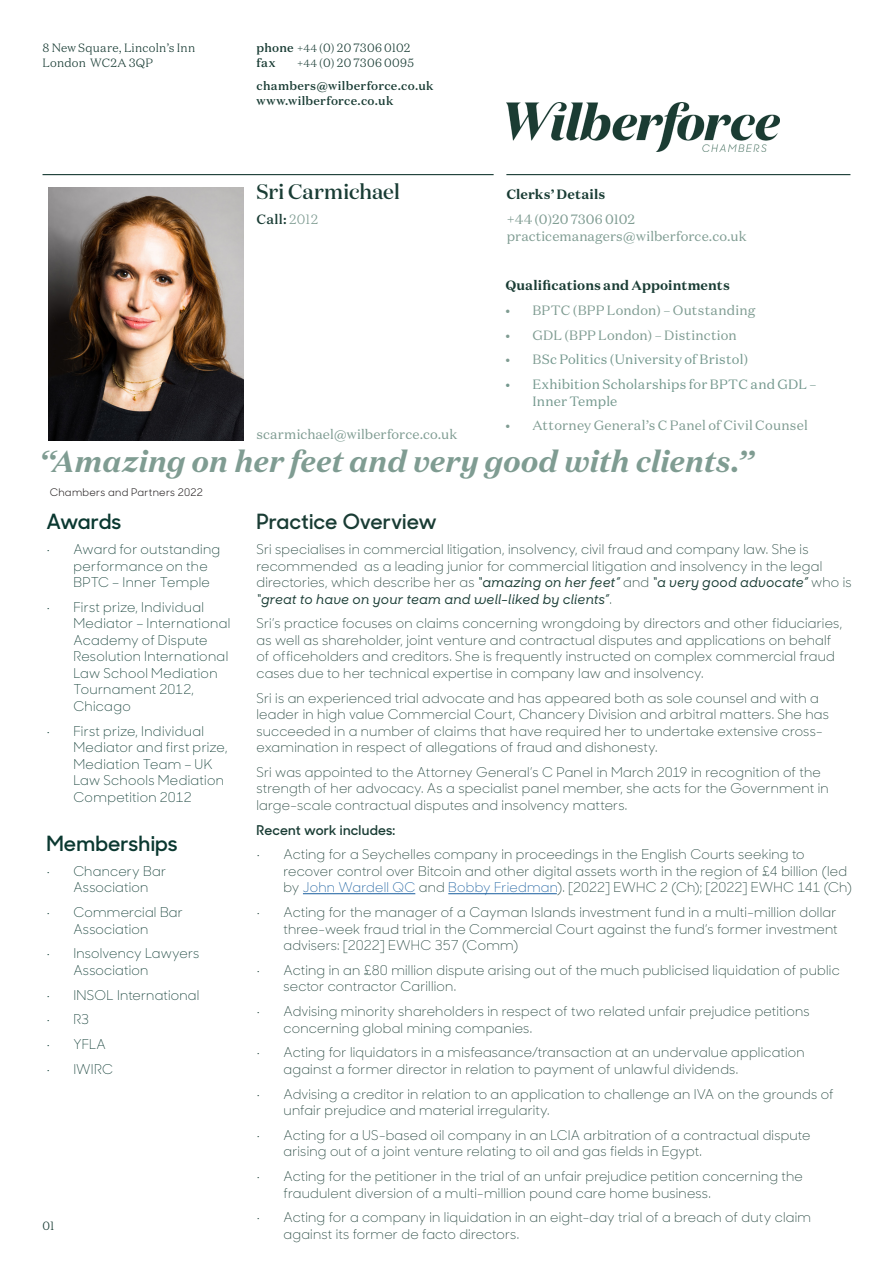
<style>
.page{position:relative;width:893px;height:1263px;background:#fff}
.page>*{position:absolute;margin:0;border:0;box-sizing:border-box;transform-origin:0 0}
.QUOTE{font:italic 700 30px "Domaine Text";letter-spacing:-.01em;color:#7f9c92}
.t1{font:600 21px "Sharp Sans No 1";letter-spacing:.005em;color:#0a3830}
.HEADER_RULE_ABOVE{font:600 21px "Sharp Sans No 1";letter-spacing:-.005em;color:#193c34}
.NAME{font:500 21px "Domaine Display";letter-spacing:.005em;color:#193c34}
.BODY{font:300 13.5px/16.5px "Sharp Sans No 1";letter-spacing:.015em;color:#193c34}
.t2{font:300 13.5px/16.5px "Sharp Sans No 1";letter-spacing:.02em;color:#0a3830}
.t3{font:13.5px/16.5px "Domaine Text";letter-spacing:.01em;color:#7f9c92}
.t4{font:13.5px/16.5px "Domaine Text";letter-spacing:.01em;color:#75998f}
.QUALS{font:700 13.5px "Domaine Text";letter-spacing:.005em;color:#193c34}
.BODY-2{font:600 13.5px "Sharp Sans No 1";letter-spacing:.015em;color:#193c34}
.CLERKS{font:700 13.5px "Domaine Text";letter-spacing:.005em;color:#193c34}
.t5{font:500 13.5px "Domaine Text";color:#193c34}
.t6{font:500 12px/23.5px "Domaine Text";letter-spacing:.025em;color:#193c34}
.t7{font:300 12px/15px "Domaine Text";letter-spacing:.015em;color:#193c34}
.QUOTE-2{font:10.5px "Sharp Sans No 1";letter-spacing:.025em;color:#231f20}
.s1{font-weight:500}
.s2{font-size:10.5px}
.s3{font-weight:300;font-size:10.5px}
.s4{font-weight:300}
.s5{font-weight:300;color:#7f9c92}
.s6{color:#7f9c92}
.s7{font-weight:500;font-style:italic}
.s8{color:#175d9e}
</style>
<div class="page">
<img style="left:506px;top:103px;width:273px;height:49px">
<hr style="left:506px;top:174px;width:344px;height:1px;background:#193c34">
<hr style="left:43px;top:174px;width:451px;height:1px;background:#193c34">
<hr style="left:303px;top:893px;width:112px;height:1px;background:#175d9e">
<hr style="left:448px;top:893px;width:109px;height:1px;background:#175d9e">
<img style="left:48px;top:187px;width:196px;height:254px">
<p class="t7" style="left:43px;top:40px;width:154px">8 New Square, Lincoln’s Inn<br>London WC2A 3QP</p>
<p class="t7" style="left:257px;top:40px;width:155px"><span class="s1">phone</span> <span class="s2">+44</span> (0) 20 7306 0102 <span class="s1">fax</span></p>
<p class="t6" style="left:257px;top:51px;width:178px;text-indent:40px"><span class="s3">+44</span> <span class="s4">(0) 20 7306 0095 </span>chambers@wilberforce.co.uk</p>
<p class="t6" style="left:257px;top:89px;width:138px">www.wilberforce.co.uk</p>
<p class="NAME" style="left:256px;top:179px;width:145px">Sri Carmichael</p>
<p class="t5" style="left:256px;top:211px;width:63px">Call: <span class="s5">2012</span></p>
<p class="t3" style="left:256px;top:425px;width:202px">scarmichael@wilberforce.co.uk</p>
<p class="CLERKS" style="left:506px;top:186px;width:101px">Clerks’ Details</p>
<p class="t3" style="left:507px;top:211px;width:241px">+44 (0)20 7306 0102 practicemanagers@wilberforce.co.uk</p>
<p class="QUALS" style="left:505px;top:276px;width:226px">Qualifications and Appointments</p>
<p class="t3" style="left:505px;top:302px;width:252px">• BPTC (BPP London) – Outstanding</p>
<p class="t3" style="left:505px;top:326px;width:233px">• GDL (BPP London) – Distinction</p>
<p class="t4" style="left:505px;top:351px;width:244px"><span class="s6">• B</span>Sc Politics (University of Bristol)</p>
<p class="t4" style="left:532px;top:376px;width:286px;text-indent:-27px">• Exhibition Scholarships for BPTC and GDL –<br>Inner Temple</p>
<p class="t3" style="left:505px;top:417px;width:304px">• Attorney General’s C Panel of Civil Counsel</p>
<p class="QUOTE" style="left:39px;top:442px;width:716px">“Amazing on her feet and very good with clients.”</p>
<p class="QUOTE-2" style="left:50px;top:485px;width:155px">Chambers and Partners 2022</p>
<p class="t1" style="left:46px;top:506px;width:77px">Awards</p>
<p class="t2" style="left:73px;top:540px;width:148px;text-indent:-27px">• Award for outstanding performance on the<br>BPTC – Inner Temple</p>
<p class="t2" style="left:73px;top:598px;width:159px;text-indent:-27px">• First prize, Individual<br>Mediator – International<br>Academy of Dispute<br>Resolution International<br>Law School Mediation<br>Tournament 2012,<br>Chicago</p>
<p class="t2" style="left:73px;top:722px;width:156px;text-indent:-27px">• First prize, Individual<br>Mediator and first prize,<br>Mediation Team – UK<br>Law Schools Mediation<br>Competition 2012</p>
<p class="t1" style="left:46px;top:828px;width:133px">Memberships</p>
<p class="t2" style="left:73px;top:862px;width:94px;text-indent:-27px">• Chancery Bar<br>Association</p>
<p class="t2" style="left:46px;top:903px;width:138px;text-align:center">• Commercial Bar<br>Association</p>
<p class="t2" style="left:73px;top:945px;width:127px;text-indent:-27px">• Insolvency Lawyers<br>Association</p>
<p class="t2" style="left:46px;top:986px;width:155px">• INSOL International</p>
<p class="t2" style="left:46px;top:1011px;width:44px">• R3</p>
<p class="t2" style="left:46px;top:1035px;width:61px">• YFLA</p>
<p class="t2" style="left:46px;top:1060px;width:68px">• IWIRC</p>
<p class="t7" style="left:43px;top:1218px;width:13px">01</p>
<p class="HEADER_RULE_ABOVE" style="left:256px;top:506px;width:182px">Practice Overview</p>
<p class="BODY" style="left:256px;top:540px;width:597px">Sri specialises in commercial litigation, insolvency, civil fraud and company law. She is recommended as a leading junior for commercial litigation and insolvency in the legal directories, which describe her as <span class="s7">“amazing on her feet”</span> and <span class="s7">“a very good advocate”</span> who is <span class="s7">“great to have on your team and well-liked by clients”</span>.</p>
<p class="BODY" style="left:256px;top:615px;width:587px">Sri’s practice focuses on claims concerning wrongdoing by directors and other fiduciaries, as well as shareholder, joint venture and contractual disputes and applications on behalf of officeholders and creditors. She is frequently instructed on complex commercial fraud cases due to her technical expertise in company law and insolvency.</p>
<p class="BODY" style="left:256px;top:689px;width:574px">Sri is an experienced trial advocate and has appeared both as sole counsel and with a leader in high value Commercial Court, Chancery Division and arbitral matters. She has succeeded in a number of claims that have required her to undertake extensive cross&shy;examination in respect of allegations of fraud and dishonesty.</p>
<p class="BODY" style="left:256px;top:763px;width:574px">Sri was appointed to the Attorney General’s C Panel in March 2019 in recognition of the strength of her advocacy. As a specialist panel member, she acts for the Government in large-scale contractual disputes and insolvency matters.</p>
<p class="BODY-2" style="left:256px;top:820px;width:140px">Recent work includes:</p>
<p class="BODY" style="left:284px;top:846px;width:570px;text-indent:-27px">• Acting for a Seychelles company in proceedings in the English Courts seeking to recover control over Bitcoin and other digital assets worth in the region of £4 billion (led by <span class="s8">John Wardell QC</span> and <span class="s8">Bobby Friedman</span>). [2022] EWHC 2 (Ch); [2022] EWHC 141 (Ch)</p>
<p class="BODY" style="left:284px;top:903px;width:556px;text-align:justify;text-indent:-27px">• Acting for the manager of a Cayman Islands investment fund in a multi-million dollar three-week fraud trial in the Commercial Court against the fund’s former investment advisers: [2022] EWHC 357 (Comm)</p>
<p class="BODY" style="left:284px;top:961px;width:558px;text-indent:-27px">• Acting in an £80 million dispute arising out of the much publicised liquidation of public sector contractor Carillion.</p>
<p class="BODY" style="left:284px;top:1002px;width:528px;text-indent:-27px">• Advising minority shareholders in respect of two related unfair prejudice petitions concerning global mining companies.</p>
<p class="BODY" style="left:284px;top:1044px;width:523px;text-indent:-27px">• Acting for liquidators in a misfeasance/transaction at an undervalue application against a former director in relation to payment of unlawful dividends.</p>
<p class="BODY" style="left:284px;top:1085px;width:551px;text-indent:-27px">• Advising a creditor in relation to an application to challenge an IVA on the grounds of unfair prejudice and material irregularity.</p>
<p class="BODY" style="left:284px;top:1126px;width:528px;text-indent:-27px">• Acting for a US-based oil company in an LCIA arbitration of a contractual dispute arising out of a joint venture relating to oil and gas fields in Egypt.</p>
<p class="BODY" style="left:284px;top:1167px;width:521px;text-indent:-27px">• Acting for the petitioner in the trial of an unfair prejudice petition concerning the fraudulent diversion of a multi-million pound care home business.</p>
<p class="BODY" style="left:284px;top:1209px;width:529px;text-indent:-27px">• Acting for a company in liquidation in an eight-day trial of a breach of duty claim against its former de facto directors.</p>
</div>
